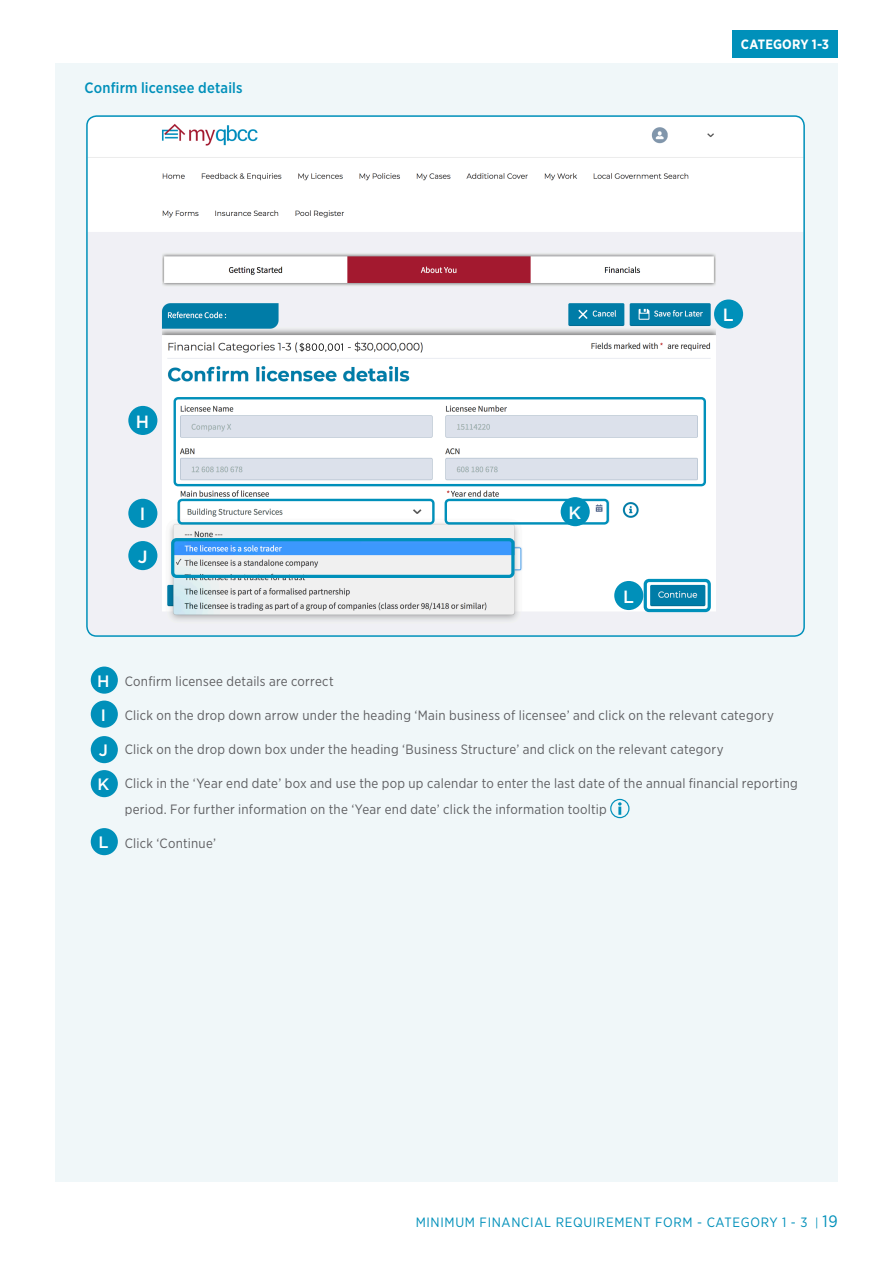
<style>
.page{position:relative;width:893px;height:1263px;background:#fff}
.page>*{position:absolute;margin:0;border:0;box-sizing:border-box;transform-origin:0 0}
.QBCC_Body_Text{font:500 17.7px "Gotham";color:#fff}
.QBCC_Body_Text-2{font:500 16.5px "Gotham";color:#fff}
.QBCC_Blue_highlight{font:500 15px "Gotham Narrow";letter-spacing:.015em;color:#0090ba}
.Action_points{font:13.5px/25.5px "Gotham Narrow";letter-spacing:.02em;color:#5f5f62}
.t1{font:13.5px "Gotham Narrow";letter-spacing:.05em;color:#0090ba}
.t2{font:700 13.5px "Gotham Narrow";letter-spacing:.01em;color:#fff}
.s1{font-size:12px}
.s2{font-size:16.5px}
</style>
<div class="page">
<div style="left:732px;top:30px;width:106px;height:28px;background:#0090ba"></div>
<div style="left:55px;top:64px;width:783px;height:1118px;background:#f0f7f9"></div>
<img style="left:89px;top:118px;width:713px;height:516px">
<div style="left:91px;top:666px;width:27px;height:28px;background:#0090ba;border-radius:50%"></div>
<div style="left:91px;top:700px;width:27px;height:28px;background:#0090ba;border-radius:50%"></div>
<div style="left:91px;top:736px;width:27px;height:27px;background:#0090ba;border-radius:50%"></div>
<div style="left:91px;top:770px;width:27px;height:27px;background:#0090ba;border-radius:50%"></div>
<svg style="left:618px;top:802px;width:4px;height:13px"></svg>
<div style="left:610px;top:799px;width:19px;height:19px;border:1px solid #0090ba;border-radius:50%"></div>
<div style="left:91px;top:828px;width:27px;height:27px;background:#0090ba;border-radius:50%"></div>
<div style="left:128px;top:406px;width:29px;height:29px;background:#0090ba;border-radius:50%"></div>
<div style="left:128px;top:499px;width:29px;height:29px;background:#0090ba;border-radius:50%"></div>
<div style="left:128px;top:541px;width:29px;height:29px;background:#0090ba;border-radius:50%"></div>
<div style="left:177px;top:499px;width:258px;height:26px;border:2px solid #0090ba;border-radius:3px"></div>
<div style="left:445px;top:499px;width:164px;height:26px;border:2px solid #0090ba;border-radius:3px"></div>
<div style="left:171px;top:538px;width:343px;height:40px;border:3px solid #0090ba;border-radius:4px"></div>
<div style="left:174px;top:397px;width:532px;height:89px;border:2px solid #0090ba;border-radius:3px"></div>
<div style="left:614px;top:581px;width:29px;height:29px;background:#0090ba;border-radius:50%"></div>
<div style="left:644px;top:579px;width:67px;height:33px;border:3px solid #0090ba;border-radius:4px"></div>
<div style="left:561px;top:497px;width:29px;height:29px;background:#0090ba;border-radius:50%"></div>
<div style="left:714px;top:299px;width:29px;height:30px;background:#0090ba;border-radius:50%"></div>
<div style="left:298px;top:340px;width:47px;height:15px;background:#fff;border-radius:4px"></div>
<svg style="left:299px;top:343px;width:44px;height:9px"></svg>
<p class="QBCC_Blue_highlight" style="left:85px;top:78px;width:160px">Confirm licensee details</p>
<p class="QBCC_Body_Text" style="left:136px;top:410px;width:15px">H</p>
<p class="QBCC_Body_Text" style="left:140px;top:502px;width:7px">I</p>
<p class="QBCC_Body_Text" style="left:138px;top:545px;width:11px">J</p>
<p class="t2" style="left:741px;top:36px;width:90px">CATEGORY 1-3</p>
<p class="QBCC_Body_Text" style="left:569px;top:501px;width:14px">K</p>
<p class="QBCC_Body_Text" style="left:623px;top:585px;width:12px">L</p>
<p class="QBCC_Body_Text" style="left:723px;top:303px;width:12px">L</p>
<p class="QBCC_Body_Text-2" style="left:97px;top:670px;width:14px">H</p>
<p class="Action_points" style="left:125px;top:668px;width:210px">Confirm licensee details are correct</p>
<p class="QBCC_Body_Text-2" style="left:101px;top:704px;width:7px">I</p>
<p class="Action_points" style="left:125px;top:702px;width:651px">Click on the drop down arrow under the heading ‘Main business of licensee’ and click on the relevant category</p>
<p class="QBCC_Body_Text-2" style="left:99px;top:740px;width:11px">J</p>
<p class="Action_points" style="left:125px;top:736px;width:600px">Click on the drop down box under the heading ‘Business Structure’ and click on the relevant category</p>
<p class="QBCC_Body_Text-2" style="left:98px;top:774px;width:13px">K</p>
<p class="Action_points" style="left:125px;top:770px;width:674px">Click in the ‘Year end date’ box and use the pop up calendar to enter the last date of the annual financial reporting period. For further information on the ‘Year end date’ click the information tooltip</p>
<p class="QBCC_Body_Text-2" style="left:98px;top:832px;width:12px">L</p>
<p class="Action_points" style="left:125px;top:830px;width:93px">Click ‘Continue’</p>
<p class="t1" style="left:416px;top:1213px;width:423px">MINIMUM FINANCIAL REQUIREMENT FORM - CATEGORY 1 - 3 <span class="s1">|</span> <span class="s2">19</span></p>
</div>
